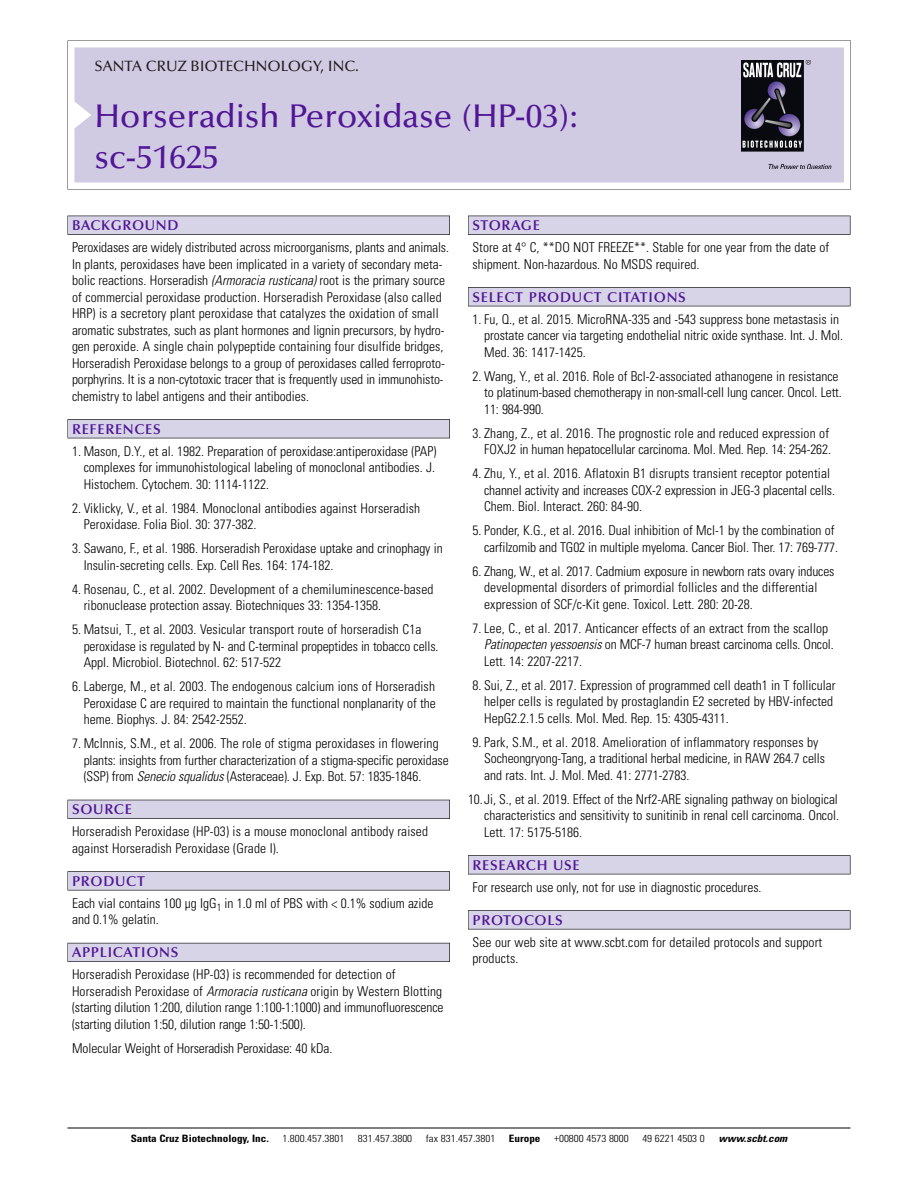
<style>
.page{position:relative;width:918px;height:1188px;background:#fff}
.page>*{position:absolute;margin:0;border:0;box-sizing:border-box;transform-origin:0 0}
.t1{font:500 33px/40.5px "Optima";color:#511695}
.t2{font:500 15px "Optima";color:#231f20}
.t3{font:600 14.25px "Optima";letter-spacing:.05em;color:#511695}
.t4{font:300 condensed 13.5px/16.5px "Univers";color:#000}
.t5{font:300 condensed 10.2px "Univers";color:#000;scale:1.1 1}
.t6{font:700 condensed 10.2px "Univers";color:#000;scale:1.1 1}
.t7{font:italic 700 condensed 10.2px "Univers";color:#000;scale:1.1 1}
.s1{font-style:italic}
</style>
<div class="page">
<svg style="left:74px;top:41px;width:777px;height:148px"></svg>
<div style="left:74px;top:47px;width:770px;height:135px;background:#d1cae3"></div>
<img style="left:741px;top:60px;width:90px;height:108px">
<div style="left:68px;top:216px;width:382px;height:19px;background:#535256"></div>
<div style="left:68px;top:216px;width:381px;height:18px;background:#d7d4e8"></div>
<div style="left:68px;top:419px;width:382px;height:19px;background:#515155"></div>
<div style="left:68px;top:420px;width:381px;height:18px;background:#d7d4e8"></div>
<div style="left:68px;top:800px;width:382px;height:19px;background:#515057"></div>
<div style="left:68px;top:800px;width:381px;height:18px;background:#d7d4e8"></div>
<div style="left:68px;top:871px;width:382px;height:19px;background:#575659"></div>
<div style="left:68px;top:872px;width:381px;height:18px;background:#d7d4e8"></div>
<div style="left:68px;top:943px;width:382px;height:19px;background:#595860"></div>
<div style="left:68px;top:943px;width:381px;height:18px;background:#d7d4e8"></div>
<div style="left:468px;top:216px;width:382px;height:19px;background:#535256"></div>
<div style="left:468px;top:216px;width:382px;height:18px;background:#d7d4e8"></div>
<div style="left:468px;top:287px;width:382px;height:19px;background:#515155"></div>
<div style="left:468px;top:288px;width:382px;height:18px;background:#d7d4e8"></div>
<div style="left:468px;top:855px;width:382px;height:19px;background:#545357"></div>
<div style="left:468px;top:856px;width:382px;height:18px;background:#d7d4e8"></div>
<div style="left:468px;top:910px;width:382px;height:19px;background:#575659"></div>
<div style="left:468px;top:911px;width:382px;height:18px;background:#d7d4e8"></div>
<hr style="left:68px;top:1128px;width:782px;height:1px;background:#000">
<p class="t2" style="left:94px;top:60px;width:266px">SANTA CRUZ BIOTECHNOLOGY, INC.</p>
<p class="t1" style="left:94px;top:99px;width:485px">Horseradish Peroxidase (HP-03): sc-51625</p>
<p class="t3" style="left:72px;top:219px;width:108px">BACKGROUND</p>
<p class="t4" style="left:72px;top:240px;width:379px">Peroxidases are widely distributed across microorganisms, plants and animals.<br>In plants, peroxidases have been implicated in a variety of secondary meta&shy;bolic reactions. Horseradish <span class="s1">(Armoracia rusticana)</span>root is the primary source of commercial peroxidase production. Horseradish Peroxidase (also called HRP) is a secretory plant peroxidase that catalyzes the oxidation of small aromatic substrates, such as plant hormones and lignin precursors, by hydro&shy;gen peroxide. A single chain polypeptide containing four disulfide bridges, Horseradish Peroxidase belongs to a group of peroxidases called ferroproto&shy;porphyrins. It is a non-cytotoxic tracer that is frequently used in immunohisto&shy;chemistry to label antigens and their antibodies.</p>
<p class="t3" style="left:72px;top:423px;width:90px">REFERENCES</p>
<p class="t4" style="left:84px;top:444px;width:354px;text-align:justify;text-indent:-12px">1. Mason, D.Y., et al. 1982. Preparation of peroxidase:antiperoxidase (PAP) complexes for immunohistological labeling of monoclonal antibodies. J.<br>Histochem. Cytochem. 30: 1114-1122.</p>
<p class="t4" style="left:84px;top:501px;width:338px;text-indent:-12px">2. Viklicky, V., et al. 1984. Monoclonal antibodies against Horseradish<br>Peroxidase. Folia Biol. 30: 377-382.</p>
<p class="t4" style="left:84px;top:541px;width:361px;text-indent:-12px">3. Sawano, F., et al. 1986. Horseradish Peroxidase uptake and crinophagy in<br>Insulin-secreting cells. Exp. Cell Res. 164: 174-182.</p>
<p class="t4" style="left:84px;top:582px;width:351px;text-indent:-12px">4. Rosenau, C., et al. 2002. Development of a chemiluminescence-based ribonuclease protection assay. Biotechniques 33: 1354-1358.</p>
<p class="t4" style="left:84px;top:622px;width:356px;text-indent:-12px">5. Matsui, T., et al. 2003. Vesicular transport route of horseradish C1a peroxidase is regulated by N- and C-terminal propeptides in tobacco cells.<br>Appl. Microbiol. Biotechnol. 62: 517-522</p>
<p class="t4" style="left:84px;top:679px;width:354px;text-align:justify;text-indent:-12px">6. Laberge, M., et al. 2003. The endogenous calcium ions of Horseradish Peroxidase C are required to maintain the functional nonplanarity of the heme. Biophys. J. 84: 2542-2552.</p>
<p class="t4" style="left:84px;top:736px;width:366px;text-indent:-12px">7. McInnis, S.M., et al. 2006. The role of stigma peroxidases in flowering plants: insights from further characterization of a stigma-specific peroxidase (SSP) from <span class="s1">Senecio squalidus</span>(Asteraceae). J. Exp. Bot. 57: 1835-1846.</p>
<p class="t3" style="left:72px;top:803px;width:61px">SOURCE</p>
<p class="t4" style="left:72px;top:825px;width:358px">Horseradish Peroxidase (HP-03) is a mouse monoclonal antibody raised against Horseradish Peroxidase (Grade I).</p>
<p class="t3" style="left:72px;top:875px;width:74px">PRODUCT</p>
<p class="t4" style="left:72px;top:896px;width:363px">Each vial contains 100 µg IgG<sub>1</sub> in 1.0 ml of PBS with &lt; 0.1% sodium azide and 0.1% gelatin.</p>
<p class="t3" style="left:72px;top:946px;width:108px">APPLICATIONS</p>
<p class="t4" style="left:72px;top:968px;width:373px">Horseradish Peroxidase (HP-03) is recommended for detection of Horseradish Peroxidase of <span class="s1">Armoracia rusticana</span>origin by Western Blotting (starting dilution 1:200, dilution range 1:100-1:1000) and immunofluorescence (starting dilution 1:50, dilution range 1:50-1:500).</p>
<p class="t4" style="left:72px;top:1041px;width:262px">Molecular Weight of Horseradish Peroxidase: 40 kDa.</p>
<p class="t3" style="left:473px;top:219px;width:69px">STORAGE</p>
<p class="t4" style="left:473px;top:240px;width:358px">Store at 4° C, **DO NOT FREEZE**. Stable for one year from the date of shipment. Non-hazardous. No MSDS required.</p>
<p class="t3" style="left:473px;top:291px;width:215px">SELECT PRODUCT CITATIONS</p>
<p class="t4" style="left:484px;top:312px;width:361px;text-indent:-12px">1. Fu, Q., et al. 2015. MicroRNA-335 and -543 suppress bone metastasis in prostate cancer via targeting endothelial nitric oxide synthase. Int. J. Mol.<br>Med. 36: 1417-1425.</p>
<p class="t4" style="left:484px;top:369px;width:359px;text-indent:-12px">2. Wang, Y., et al. 2016. Role of Bcl-2-associated athanogene in resistance to platinum-based chemotherapy in non-small-cell lung cancer. Oncol. Lett.<br>11: 984-990.</p>
<p class="t4" style="left:473px;top:426px;width:360px;text-align:right">3. Zhang, Z., et al. 2016. The prognostic role and reduced expression of<br>FOXJ2 in human hepatocellular carcinoma. Mol. Med. Rep. 14: 254-262.</p>
<p class="t4" style="left:484px;top:466px;width:352px;text-indent:-12px">4. Zhu, Y., et al. 2016. Aflatoxin B1 disrupts transient receptor potential channel activity and increases COX-2 expression in JEG-3 placental cells.<br>Chem. Biol. Interact. 260: 84-90.</p>
<p class="t4" style="left:473px;top:523px;width:367px;text-align:right">5. Ponder, K.G., et al. 2016. Dual inhibition of Mcl-1 by the combination of carfilzomib and TG02 in multiple myeloma. Cancer Biol. Ther. 17: 769-777.</p>
<p class="t4" style="left:484px;top:564px;width:352px;text-indent:-12px">6. Zhang, W., et al. 2017. Cadmium exposure in newborn rats ovary induces developmental disorders of primordial follicles and the differential expression of SCF/c-Kit gene. Toxicol. Lett. 280: 20-28.</p>
<p class="t4" style="left:484px;top:621px;width:351px;text-indent:-12px">7. Lee, C., et al. 2017. Anticancer effects of an extract from the scallop<br><span class="s1">Patinopecten yessoensis</span>on MCF-7 human breast carcinoma cells. Oncol.<br>Lett. 14: 2207-2217.</p>
<p class="t4" style="left:484px;top:678px;width:353px;text-indent:-12px">8. Sui, Z., et al. 2017. Expression of programmed cell death1 in T follicular helper cells is regulated by prostaglandin E2 secreted by HBV-infected<br>HepG2.2.1.5 cells. Mol. Med. Rep. 15: 4305-4311.</p>
<p class="t4" style="left:484px;top:735px;width:342px;text-indent:-12px">9. Park, S.M., et al. 2018. Amelioration of inflammatory responses by<br>Socheongryong-Tang, a traditional herbal medicine, in RAW 264.7 cells and rats. Int. J. Mol. Med. 41: 2771-2783.</p>
<p class="t4" style="left:484px;top:792px;width:357px;text-align:justify;text-indent:-16px">10.Ji, S., et al. 2019. Effect of the Nrf2-ARE signaling pathway on biological characteristics and sensitivity to sunitinib in renal cell carcinoma. Oncol.<br>Lett. 17: 5175-5186.</p>
<p class="t3" style="left:473px;top:859px;width:109px">RESEARCH USE</p>
<p class="t4" style="left:473px;top:880px;width:291px">For research use only, not for use in diagnostic procedures.</p>
<p class="t3" style="left:473px;top:914px;width:92px">PROTOCOLS</p>
<p class="t4" style="left:473px;top:935px;width:351px">See our web site at www.scbt.com for detailed protocols and support products.</p>
<p class="t6" style="left:131px;top:1135px;width:127px">Santa Cruz Biotechnology, Inc.</p>
<p class="t5" style="left:282px;top:1135px;width:58px">1.800.457.3801</p>
<p class="t5" style="left:358px;top:1135px;width:51px">831.457.3800</p>
<p class="t5" style="left:426px;top:1135px;width:65px">fax 831.457.3801</p>
<p class="t6" style="left:509px;top:1135px;width:30px">Europe</p>
<p class="t5" style="left:554px;top:1135px;width:69px">+00800 4573 8000</p>
<p class="t5" style="left:642px;top:1135px;width:58px">49 6221 4503 0</p>
<p class="t7" style="left:719px;top:1135px;width:66px">www.scbt.com</p>
</div>
